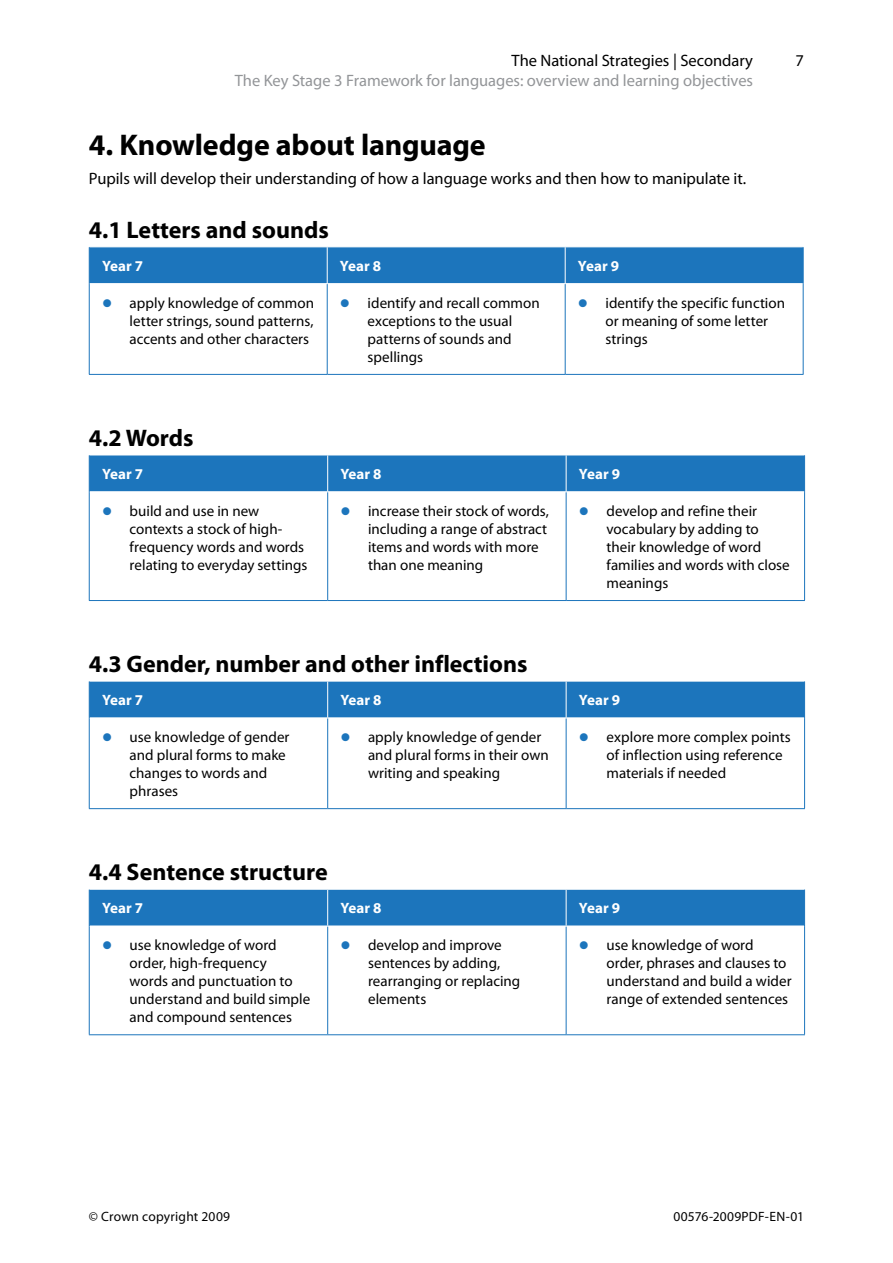
<style>
.page{position:relative;width:893px;height:1263px;background:#fff}
.page>*{position:absolute;margin:0;border:0;box-sizing:border-box;transform-origin:0 0}
.sect1_title{font:700 30px "Myriad Pro 2";letter-spacing:-.005em;color:#000}
.sect2_title{font:700 24px "Myriad Pro 2";color:#000}
.para{font:16.5px "Myriad Pro 2";letter-spacing:-.005em;color:#000}
.t1{font:16.5px "Myriad Pro 2";color:#939598}
.itemizedlist_1alt{font:15px/18px "Myriad Pro 2";color:#000}
.itemizedlist_3alt{font:700 15px "Myriad Pro 2";letter-spacing:.005em;color:#fff}
.t2{font:13.5px "Myriad Pro 2";letter-spacing:.015em;color:#000}
.s1{font-weight:700;font-size:30px;color:#1c75bc}
</style>
<div class="page">
<div style="left:90px;top:247px;width:713px;height:36px;background:#1c75bc"></div>
<hr style="left:327px;top:284px;width:1px;height:90px;background:#1c75bc">
<hr style="left:565px;top:284px;width:1px;height:90px;background:#1c75bc">
<hr style="left:89px;top:284px;width:1px;height:90px;background:#1c75bc">
<hr style="left:803px;top:284px;width:1px;height:90px;background:#1c75bc">
<hr style="left:89px;top:374px;width:238px;height:1px;background:#1c75bc">
<hr style="left:327px;top:374px;width:238px;height:1px;background:#1c75bc">
<hr style="left:565px;top:374px;width:238px;height:1px;background:#1c75bc">
<hr style="left:327px;top:247px;width:1px;height:36px;background:#fff">
<hr style="left:565px;top:247px;width:1px;height:36px;background:#fff">
<hr style="left:89px;top:247px;width:1px;height:37px;background:#1c75bc">
<hr style="left:803px;top:247px;width:1px;height:37px;background:#1c75bc">
<div style="left:90px;top:456px;width:714px;height:35px;background:#1c75bc"></div>
<hr style="left:327px;top:492px;width:1px;height:108px;background:#1c75bc">
<hr style="left:566px;top:492px;width:1px;height:108px;background:#1c75bc">
<hr style="left:89px;top:492px;width:1px;height:108px;background:#1c75bc">
<hr style="left:804px;top:492px;width:1px;height:108px;background:#1c75bc">
<hr style="left:89px;top:600px;width:239px;height:1px;background:#1c75bc">
<hr style="left:328px;top:600px;width:238px;height:1px;background:#1c75bc">
<hr style="left:566px;top:600px;width:239px;height:1px;background:#1c75bc">
<hr style="left:327px;top:455px;width:1px;height:36px;background:#fff">
<hr style="left:566px;top:455px;width:1px;height:36px;background:#fff">
<hr style="left:89px;top:455px;width:1px;height:37px;background:#1c75bc">
<hr style="left:804px;top:455px;width:1px;height:37px;background:#1c75bc">
<div style="left:90px;top:682px;width:714px;height:35px;background:#1c75bc"></div>
<hr style="left:327px;top:718px;width:1px;height:90px;background:#1c75bc">
<hr style="left:566px;top:718px;width:1px;height:90px;background:#1c75bc">
<hr style="left:89px;top:718px;width:1px;height:90px;background:#1c75bc">
<hr style="left:804px;top:718px;width:1px;height:90px;background:#1c75bc">
<hr style="left:89px;top:808px;width:239px;height:1px;background:#1c75bc">
<hr style="left:328px;top:808px;width:238px;height:1px;background:#1c75bc">
<hr style="left:566px;top:808px;width:239px;height:1px;background:#1c75bc">
<hr style="left:327px;top:681px;width:1px;height:36px;background:#fff">
<hr style="left:566px;top:681px;width:1px;height:36px;background:#fff">
<hr style="left:89px;top:681px;width:1px;height:37px;background:#1c75bc">
<hr style="left:804px;top:681px;width:1px;height:37px;background:#1c75bc">
<div style="left:90px;top:890px;width:714px;height:36px;background:#1c75bc"></div>
<hr style="left:327px;top:926px;width:1px;height:108px;background:#1c75bc">
<hr style="left:566px;top:926px;width:1px;height:108px;background:#1c75bc">
<hr style="left:89px;top:926px;width:1px;height:108px;background:#1c75bc">
<hr style="left:804px;top:926px;width:1px;height:108px;background:#1c75bc">
<hr style="left:89px;top:1034px;width:239px;height:1px;background:#1c75bc">
<hr style="left:328px;top:1034px;width:238px;height:1px;background:#1c75bc">
<hr style="left:566px;top:1034px;width:239px;height:1px;background:#1c75bc">
<hr style="left:327px;top:889px;width:1px;height:37px;background:#fff">
<hr style="left:566px;top:889px;width:1px;height:37px;background:#fff">
<hr style="left:90px;top:926px;width:238px;height:1px;background:#fff">
<hr style="left:566px;top:926px;width:238px;height:1px;background:#fff">
<hr style="left:89px;top:889px;width:1px;height:37px;background:#1c75bc">
<hr style="left:804px;top:889px;width:1px;height:37px;background:#1c75bc">
<p class="para" style="left:511px;top:50px;width:243px">The National Strategies | Secondary</p>
<p class="para" style="left:796px;top:50px;width:10px">7</p>
<p class="t1" style="left:235px;top:70px;width:520px">The Key Stage 3 Framework for languages: overview and learning objectives</p>
<p class="sect1_title" style="left:89px;top:126px;width:398px">4. Knowledge about language</p>
<p class="para" style="left:89px;top:168px;width:659px">Pupils will develop their understanding of how a language works and then how to manipulate it.</p>
<p class="sect2_title" style="left:89px;top:214px;width:241px">4.1 Letters and sounds</p>
<p class="itemizedlist_3alt" style="left:102px;top:256px;width:43px">Year 7</p>
<p class="itemizedlist_3alt" style="left:340px;top:256px;width:43px">Year 8</p>
<p class="itemizedlist_3alt" style="left:578px;top:256px;width:43px">Year 9</p>
<p class="itemizedlist_1alt" style="left:130px;top:293px;width:186px;text-align:justify;text-indent:-28px"><span class="s1">•</span> apply knowledge of common letter strings, sound patterns, accents and other characters</p>
<p class="itemizedlist_1alt" style="left:368px;top:293px;width:174px;text-indent:-28px"><span class="s1">•</span> identify and recall common exceptions to the usual patterns of sounds and spellings</p>
<p class="itemizedlist_1alt" style="left:606px;top:293px;width:181px;text-indent:-28px"><span class="s1">•</span> identify the specific function or meaning of some letter strings</p>
<p class="sect2_title" style="left:89px;top:422px;width:106px">4.2 Words</p>
<p class="itemizedlist_3alt" style="left:102px;top:464px;width:43px">Year 7</p>
<p class="itemizedlist_3alt" style="left:340px;top:464px;width:43px">Year 8</p>
<p class="itemizedlist_3alt" style="left:579px;top:464px;width:43px">Year 9</p>
<p class="itemizedlist_1alt" style="left:130px;top:501px;width:179px;text-indent:-28px"><span class="s1">•</span> build and use in new contexts a stock of high&shy;frequency words and words relating to everyday settings</p>
<p class="itemizedlist_1alt" style="left:368px;top:501px;width:182px;text-indent:-28px"><span class="s1">•</span> increase their stock of words, including a range of abstract items and words with more than one meaning</p>
<p class="itemizedlist_1alt" style="left:606px;top:501px;width:185px;text-indent:-28px"><span class="s1">•</span> develop and refine their vocabulary by adding to their knowledge of word families and words with close meanings</p>
<p class="sect2_title" style="left:89px;top:648px;width:440px">4.3 Gender, number and other inflections</p>
<p class="itemizedlist_3alt" style="left:102px;top:690px;width:43px">Year 7</p>
<p class="itemizedlist_3alt" style="left:340px;top:690px;width:43px">Year 8</p>
<p class="itemizedlist_3alt" style="left:579px;top:690px;width:43px">Year 9</p>
<p class="itemizedlist_1alt" style="left:130px;top:728px;width:161px;text-indent:-28px"><span class="s1">•</span> use knowledge of gender and plural forms to make changes to words and phrases</p>
<p class="itemizedlist_1alt" style="left:368px;top:728px;width:182px;text-indent:-28px"><span class="s1">•</span> apply knowledge of gender and plural forms in their own writing and speaking</p>
<p class="itemizedlist_1alt" style="left:606px;top:728px;width:186px;text-indent:-28px"><span class="s1">•</span> explore more complex points of inflection using reference materials if needed</p>
<p class="sect2_title" style="left:89px;top:857px;width:240px">4.4 Sentence structure</p>
<p class="itemizedlist_3alt" style="left:102px;top:898px;width:43px">Year 7</p>
<p class="itemizedlist_3alt" style="left:340px;top:898px;width:43px">Year 8</p>
<p class="itemizedlist_3alt" style="left:579px;top:898px;width:43px">Year 9</p>
<p class="itemizedlist_1alt" style="left:130px;top:936px;width:182px;text-indent:-28px"><span class="s1">•</span> use knowledge of word order, high-frequency<br>words and punctuation to understand and build simple and compound sentences</p>
<p class="itemizedlist_1alt" style="left:368px;top:936px;width:154px;text-indent:-28px"><span class="s1">•</span> develop and improve sentences by adding, rearranging or replacing elements</p>
<p class="itemizedlist_1alt" style="left:606px;top:936px;width:187px;text-indent:-28px"><span class="s1">•</span> use knowledge of word order, phrases and clauses to understand and build a wider range of extended sentences</p>
<p class="t2" style="left:89px;top:1208px;width:143px">© Crown copyright 2009</p>
<p class="t2" style="left:673px;top:1208px;width:132px">00576-2009PDF-EN-01</p>
</div>
